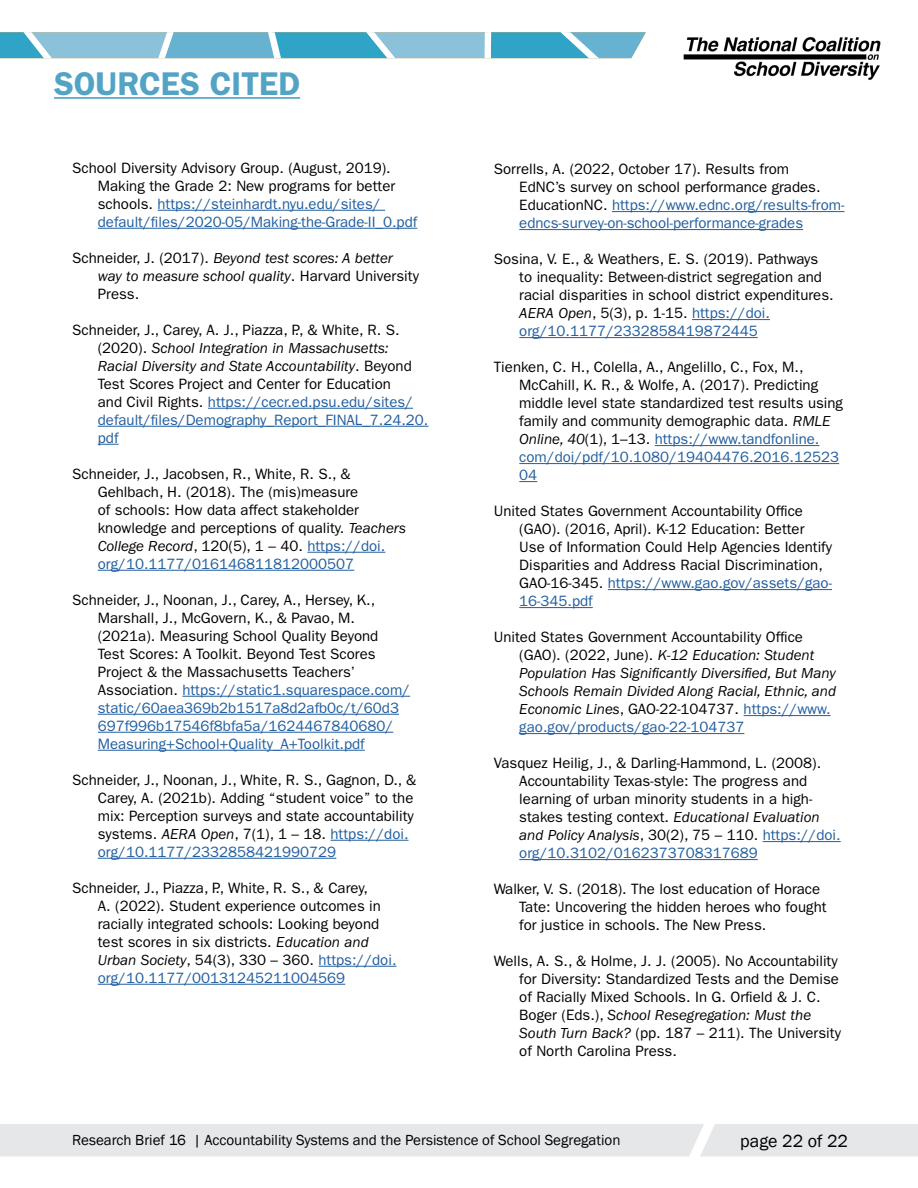
<style>
.page{position:relative;width:918px;height:1188px;background:#fff}
.page>*{position:absolute;margin:0;border:0;box-sizing:border-box;transform-origin:0 0}
.t1{font:600 33px "ITC Franklin Gothic Std";color:#52a3c4}
.t2{font:18px "Franklin Gothic";color:#000}
.t3{font:15px/18px "ITC Franklin Gothic Std";color:#000}
.t4{font:italic 15px/18px "ITC Franklin Gothic Std";color:#000}
.t5{font:15px "Franklin Gothic";color:#000}
.s1{color:#215e9e}
.s2{font-style:normal}
.s3{font-style:italic}
.s4{font-style:normal;color:#215e9e}
</style>
<div class="page">
<hr style="left:54px;top:97px;width:246px;height:2px;background:#52a3c4">
<div style="left:0;top:1124px;width:918px;height:33px;background:#e6e7e8"></div>
<img style="left:683px;top:36px;width:198px;height:44px">
<svg style="left:0;top:32px;width:646px;height:26px;background:#6eb8d3"></svg>
<hr style="left:158px;top:210px;width:227px;height:1px;background:#215e9e">
<hr style="left:98px;top:228px;width:319px;height:1px;background:#215e9e">
<hr style="left:208px;top:408px;width:205px;height:1px;background:#215e9e">
<hr style="left:98px;top:426px;width:330px;height:1px;background:#215e9e">
<svg style="left:98px;top:444px;width:21px;height:1px"></svg>
<hr style="left:307px;top:552px;width:78px;height:1px;background:#215e9e">
<hr style="left:98px;top:570px;width:256px;height:1px;background:#215e9e">
<hr style="left:182px;top:696px;width:228px;height:1px;background:#215e9e">
<hr style="left:98px;top:714px;width:301px;height:1px;background:#215e9e">
<hr style="left:98px;top:732px;width:295px;height:1px;background:#215e9e">
<hr style="left:98px;top:750px;width:267px;height:1px;background:#215e9e">
<hr style="left:331px;top:840px;width:78px;height:1px;background:#215e9e">
<hr style="left:98px;top:858px;width:238px;height:1px;background:#215e9e">
<hr style="left:319px;top:966px;width:78px;height:1px;background:#215e9e">
<hr style="left:98px;top:984px;width:247px;height:1px;background:#215e9e">
<hr style="left:612px;top:211px;width:232px;height:1px;background:#215e9e">
<hr style="left:519px;top:229px;width:284px;height:1px;background:#215e9e">
<hr style="left:692px;top:319px;width:78px;height:1px;background:#215e9e">
<hr style="left:519px;top:337px;width:239px;height:1px;background:#215e9e">
<hr style="left:655px;top:445px;width:164px;height:1px;background:#215e9e">
<hr style="left:519px;top:463px;width:320px;height:1px;background:#215e9e">
<svg style="left:519px;top:481px;width:18px;height:1px"></svg>
<hr style="left:608px;top:589px;width:224px;height:1px;background:#215e9e">
<hr style="left:519px;top:607px;width:74px;height:1px;background:#215e9e">
<hr style="left:744px;top:715px;width:87px;height:1px;background:#215e9e">
<hr style="left:519px;top:733px;width:225px;height:1px;background:#215e9e">
<hr style="left:763px;top:841px;width:78px;height:1px;background:#215e9e">
<hr style="left:519px;top:859px;width:239px;height:1px;background:#215e9e">
<h1 class="t1" style="left:54px;top:64px;width:248px">SOURCES CITED</h1>
<p class="t3" style="left:98px;top:159px;width:321px;text-indent:-25px">School Diversity Advisory Group. (August, 2019).<br>Making the Grade 2: New programs for better schools. <span class="s1">https://steinhardt.nyu.edu/sites/ default/files/2020-05/Making-the-Grade-II_0.pdf</span></p>
<p class="t4" style="left:98px;top:249px;width:323px;text-indent:-25px"><span class="s2">Schneider, J. (2017).</span> Beyond test scores: A better way to measure school quality<span class="s2">. Harvard University<br>Press.</span></p>
<p class="t3" style="left:98px;top:321px;width:332px;text-indent:-25px">Schneider, J., Carey, A. J., Piazza, P., &amp; White, R. S. (2020). <span class="s3">School Integration in Massachusetts:<br>Racial Diversity and State Accountability</span>. Beyond Test Scores Project and Center for Education<br>and Civil Rights. <span class="s1">https://cecr.ed.psu.edu/sites/ default/files/Demography_Report_FINAL_7.24.20. pdf</span></p>
<p class="t3" style="left:98px;top:465px;width:310px;text-indent:-25px">Schneider, J., Jacobsen, R., White, R. S., &amp; Gehlbach, H. (2018). The (mis)measure<br>of schools: How data affect stakeholder knowledge and perceptions of quality. <span class="s3">Teachers College Record</span>, 120(5), 1 – 40. <span class="s1">https://doi. org/10.1177/016146811812000507</span></p>
<p class="t3" style="left:98px;top:591px;width:314px;text-indent:-25px">Schneider, J., Noonan, J., Carey, A., Hersey, K., Marshall, J., McGovern, K., &amp; Pavao, M. (2021a). Measuring School Quality Beyond<br>Test Scores: A Toolkit. Beyond Test Scores Project &amp; the Massachusetts Teachers’ Association. <span class="s1">https://static1.squarespace.com/ static/60aea369b2b1517a8d2afb0c/t/60d3<br>697f996b17546f8bfa5a/1624467840680/ Measuring+School+Quality_A+Toolkit.pdf</span></p>
<p class="t3" style="left:98px;top:771px;width:320px;text-indent:-25px">Schneider, J., Noonan, J., White, R. S., Gagnon, D., &amp; Carey, A. (2021b). Adding “student voice” to the mix: Perception surveys and state accountability systems. <span class="s3">AERA Open</span>, 7(1), 1 – 18. <span class="s1">https://doi. org/10.1177/2332858421990729</span></p>
<p class="t3" style="left:98px;top:879px;width:300px;text-indent:-25px">Schneider, J., Piazza, P., White, R. S., &amp; Carey,<br>A. (2022). Student experience outcomes in racially integrated schools: Looking beyond test scores in six districts. <span class="s3">Education and Urban Society</span>, 54(3), 330 – 360. <span class="s1">https://doi. org/10.1177/00131245211004569</span></p>
<p class="t3" style="left:519px;top:160px;width:327px;text-indent:-26px">Sorrells, A. (2022, October 17). Results from<br>EdNC’s survey on school performance grades.<br>EducationNC. <span class="s1">https://www.ednc.org/results-from&shy;edncs-survey-on-school-performance-grades</span></p>
<p class="t3" style="left:519px;top:250px;width:316px;text-indent:-26px">Sosina, V. E., &amp; Weathers, E. S. (2019). Pathways to inequality: Between-district segregation and racial disparities in school district expenditures.<br><span class="s3">AERA Open</span>, 5(3), p. 1-15. <span class="s1">https://doi. org/10.1177/2332858419872445</span></p>
<p class="t3" style="left:519px;top:358px;width:325px;text-indent:-26px">Tienken, C. H., Colella, A., Angelillo, C., Fox, M., McCahill, K. R., &amp; Wolfe, A. (2017). Predicting middle level state standardized test results using family and community demographic data. <span class="s3">RMLE Online, 40</span>(1), 1–13. <span class="s1">https://www.tandfonline. com/doi/pdf/10.1080/19404476.2016.12523<br>04</span></p>
<p class="t3" style="left:519px;top:502px;width:314px;text-indent:-26px">United States Government Accountability Office (GAO). (2016, April). K-12 Education: Better Use of Information Could Help Agencies Identify Disparities and Address Racial Discrimination, GAO-16-345. <span class="s1">https://www.gao.gov/assets/gao-16-345.pdf</span></p>
<p class="t4" style="left:519px;top:628px;width:318px;text-indent:-26px"><span class="s2">United States Government Accountability Office (GAO). (2022, June).</span> K-12 Education: Student Population Has Significantly Diversified, But Many Schools Remain Divided Along Racial, Ethnic, and Economic Lines<span class="s2">, GAO-22-104737.</span> <span class="s4">https://www. gao.gov/products/gao-22-104737</span></p>
<p class="t3" style="left:519px;top:754px;width:323px;text-indent:-26px">Vasquez Heilig, J., &amp; Darling-Hammond, L. (2008).<br>Accountability Texas-style: The progress and learning of urban minority students in a high&shy;stakes testing context. <span class="s3">Educational Evaluation and Policy Analysis</span>, 30(2), 75 – 110. <span class="s1">https://doi. org/10.3102/0162373708317689</span></p>
<p class="t3" style="left:519px;top:880px;width:309px;text-indent:-26px">Walker, V. S. (2018). The lost education of Horace<br>Tate: Uncovering the hidden heroes who fought for justice in schools. The New Press.</p>
<p class="t3" style="left:519px;top:952px;width:323px;text-indent:-26px">Wells, A. S., &amp; Holme, J. J. (2005). No Accountability for Diversity: Standardized Tests and the Demise of Racially Mixed Schools. In G. Orfield &amp; J. C.<br>Boger (Eds.), <span class="s3">School Resegregation: Must the South Turn Back?</span> (pp. 187 – 211). The University of North Carolina Press.</p>
<p class="t5" style="left:72px;top:1130px;width:550px">Research Brief 16 | Accountability Systems and the Persistence of School Segregation</p>
<p class="t2" style="left:740px;top:1129px;width:109px">page 22 of 22</p>
</div>
